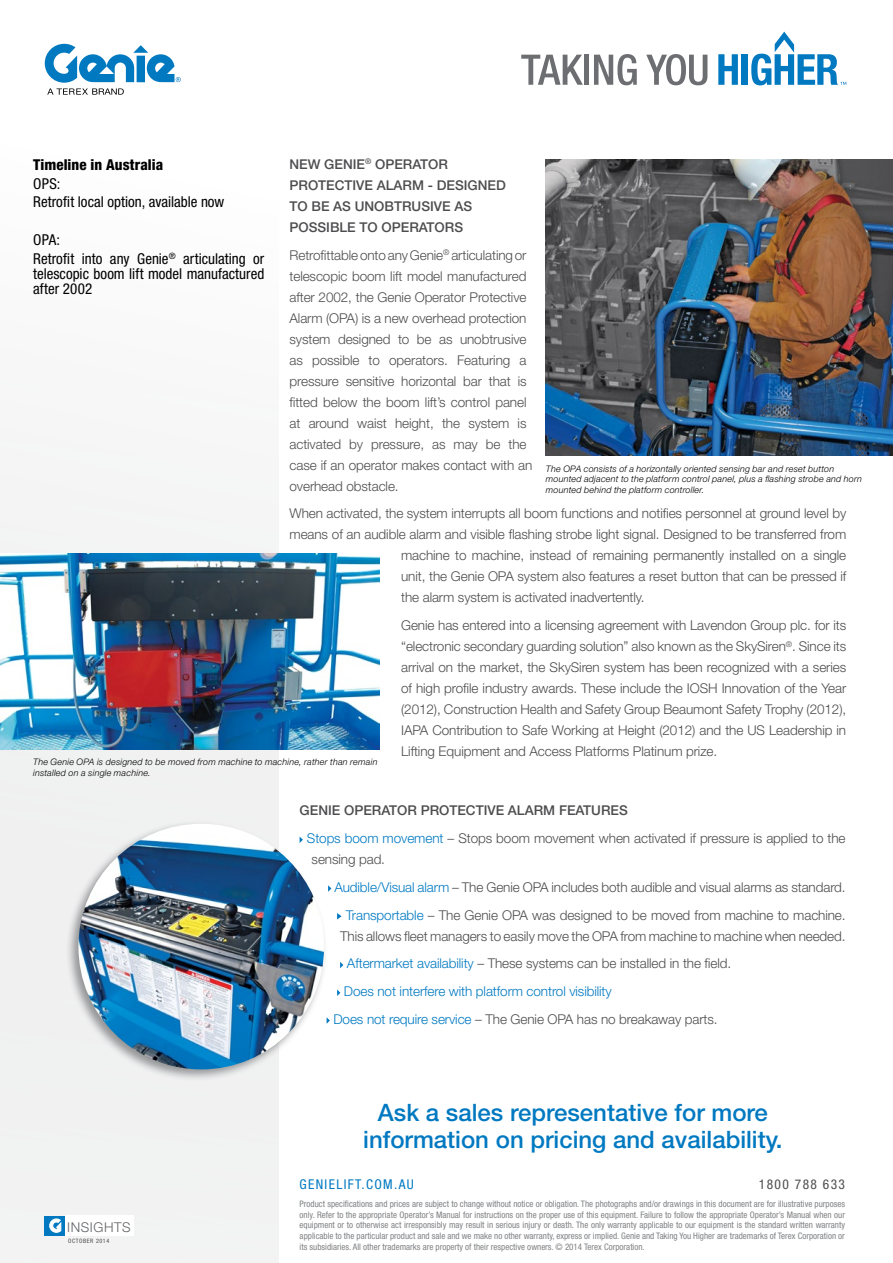
<style>
.page{position:relative;width:893px;height:1263px;background:#fff}
.page>*{position:absolute;margin:0;border:0;box-sizing:border-box;transform-origin:0 0}
.t1{font:500 24px/27px "Helvetica Neue LT Std";color:#0079c1;text-align:center}
.t2{font:condensed 15px/18.8px "Helvetica Neue LT Std";letter-spacing:.005em;color:#000}
.t3{font:800 condensed 15px "Helvetica Neue LT Std";letter-spacing:.005em;color:#000}
.t4{font:300 13.5px/21px "Helvetica Neue LT Std";letter-spacing:-.005em;color:#4d4d4f}
.t5{font:500 13.5px/21px "Helvetica Neue LT Std";color:#4d4d4f}
.t6{font:300 13.5px "Helvetica Neue LT Std";letter-spacing:-.005em;color:#0079c1}
.t7{font:condensed 13.5px "Helvetica Neue LT Std";letter-spacing:.1em;color:#0079c1}
.t8{font:condensed 13.5px "Helvetica Neue LT Std";letter-spacing:.1em;color:#4d4d4f}
.t9{font:300 13.5px "Helvetica Neue LT Std";letter-spacing:.04em;color:#636466}
.t10{font:condensed 9px/10.8px "Helvetica Neue LT Std";color:#808285;text-align:justify}
.t11{font:italic 300 9px/10.8px "Helvetica Neue LT Std";letter-spacing:.02em;color:#000}
.t12{font:condensed 6px "Helvetica Neue LT Std";letter-spacing:.1em;color:#4d4d4f}
.s1{font-weight:500}
.s2{color:#0079c1}
</style>
<div class="page">
<div style="left:0;top:0;width:279px;height:1263px;background:#f6f6f6"></div>
<svg style="left:646px;top:54px;width:61px;height:31px"></svg>
<svg style="left:521px;top:55px;width:62px;height:30px"></svg>
<div style="left:584px;top:55px;width:5px;height:30px;background:#6d6e71"></div>
<svg style="left:594px;top:54px;width:43px;height:31px"></svg>
<svg style="left:718px;top:54px;width:20px;height:31px"></svg>
<div style="left:742px;top:54px;width:6px;height:31px;background:#0079c1"></div>
<svg style="left:751px;top:32px;width:95px;height:53px"></svg>
<div style="left:45px;top:1216px;width:20px;height:20px;background:#0079c1"></div>
<div style="left:65px;top:1216px;width:69px;height:20px;background:#fff"></div>
<svg style="left:49px;top:1218px;width:12px;height:15px"></svg>
<svg style="left:45px;top:44px;width:136px;height:51px"></svg>
<svg style="left:328px;top:885px;width:3px;height:7px"></svg>
<svg style="left:337px;top:913px;width:5px;height:6px"></svg>
<svg style="left:340px;top:962px;width:3px;height:6px"></svg>
<svg style="left:337px;top:989px;width:3px;height:7px"></svg>
<svg style="left:327px;top:1017px;width:3px;height:7px"></svg>
<div style="left:65px;top:820px;width:262px;height:262px;background:#77787b;opacity:.75"></div>
<img style="left:78px;top:824px;width:246px;height:245px;border-radius:123px">
<img style="left:546px;top:159px;width:347px;height:296px">
<img style="left:0;top:553px;width:379px;height:197px">
<p class="t5" style="left:290px;top:153px;width:218px">NEW GENIE<sup>®</sup> OPERATOR<br>PROTECTIVE ALARM - DESIGNED<br>TO BE AS UNOBTRUSIVE AS<br>POSSIBLE TO OPERATORS</p>
<p class="t4" style="left:289px;top:244px;width:244px">Retrofittable onto any Genie<sup>®</sup> articulating or telescopic boom lift model manufactured after 2002, the Genie Operator Protective Alarm (OPA) is a new overhead protection system designed to be as unobtrusive as possible to operators. Featuring a pressure sensitive horizontal bar that is fitted below the boom lift’s control panel at around waist height, the system is activated by pressure, as may be the case if an operator makes contact with an overhead obstacle.</p>
<p class="t4" style="left:289px;top:503px;width:558px">When activated, the system interrupts all boom functions and notifies personnel at ground level by</p>
<p class="t4" style="left:289px;top:524px;width:558px">means of an audible alarm and visible flashing strobe light signal. Designed to be transferred from</p>
<p class="t4" style="left:401px;top:545px;width:447px">machine to machine, instead of remaining permanently installed on a single</p>
<p class="t4" style="left:401px;top:566px;width:447px">unit, the Genie OPA system also features a reset button that can be pressed if</p>
<p class="t4" style="left:401px;top:587px;width:245px">the alarm system is activated inadvertently.</p>
<p class="t4" style="left:401px;top:615px;width:447px;text-align:justify">Genie has entered into a licensing agreement with Lavendon Group plc. for its “electronic secondary guarding solution” also known as the SkySiren<sup>®</sup>. Since its arrival on the market, the SkySiren system has been recognized with a series of high profile industry awards. These include the IOSH Innovation of the Year (2012), Construction Health and Safety Group Beaumont Safety Trophy (2012), IAPA Contribution to Safe Working at Height (2012) and the US Leadership in Lifting Equipment and Access Platforms Platinum prize.</p>
<p class="t11" style="left:33px;top:756px;width:346px">The Genie OPA is designed to be moved from machine to machine, rather than remain installed on a single machine.</p>
<p class="t3" style="left:33px;top:155px;width:132px">Timeline in Australia</p>
<p class="t2" style="left:33px;top:174px;width:193px">OPS:<br>Retrofit local option, available now</p>
<p class="t2" style="left:33px;top:230px;width:233px">OPA:<br>Retrofit into any Genie<sup>®</sup> articulating or</p>
<p class="t2" style="left:33px;top:266px;width:233px;line-height:15px">telescopic boom lift model manufactured after 2002</p>
<p class="t11" style="left:546px;top:463px;width:318px">The OPA consists of a horizontally oriented sensing bar and reset button mounted adjacent to the platform control panel, plus a flashing strobe and horn mounted behind the platform controller.</p>
<p class="t4" style="left:307px;top:796px;width:540px;line-height:27.8px;text-indent:-7px"><span class="s1">GENIE OPERATOR PROTECTIVE ALARM FEATURES<br></span><span class="s2">Stops boom movement</span> – Stops boom movement when activated if pressure is applied to the</p>
<p class="t4" style="left:312px;top:848px;width:75px">sensing pad.</p>
<p class="t4" style="left:334px;top:876px;width:513px"><span class="s2">Audible/Visual alarm</span> – The Genie OPA includes both audible and visual alarms as standard.</p>
<p class="t4" style="left:346px;top:904px;width:501px"><span class="s2">Transportable</span> – The Genie OPA was designed to be moved from machine to machine.</p>
<p class="t4" style="left:340px;top:925px;width:507px">This allows fleet managers to easily move the OPA from machine to machine when needed.</p>
<p class="t4" style="left:347px;top:953px;width:386px"><span class="s2">Aftermarket availability</span> – These systems can be installed in the field.</p>
<p class="t6" style="left:344px;top:983px;width:269px">Does not interfere with platform control visibility</p>
<p class="t4" style="left:333px;top:1008px;width:386px"><span class="s2">Does not require service</span> – The Genie OPA has no breakaway parts.</p>
<p class="t9" style="left:67px;top:1218px;width:65px">INSIGHTS</p>
<p class="t12" style="left:68px;top:1237px;width:43px">OCTOBER 2014</p>
<h1 class="t1" style="left:363px;top:1099px;width:421px">Ask a sales representative for more information on pricing and availability.</h1>
<p class="t7" style="left:300px;top:1176px;width:116px">GENIELIFT.COM.AU</p>
<p class="t10" style="left:300px;top:1198px;width:547px">Product specifications and prices are subject to change without notice or obligation. The photographs and/or drawings in this document are for illustrative purposes only. Refer to the appropriate Operator’s Manual for instructions on the proper use of this equipment. Failure to follow the appropriate Operator’s Manual when our equipment or to otherwise act irresponsibly may result in serious injury or death. The only warranty applicable to our equipment is the standard written warranty applicable to the particular product and sale and we make no other warranty, express or implied. Genie and Taking You Higher are trademarks of Terex Corporation or its subsidiaries. All other trademarks are property of their respective owners. © 2014 Terex Corporation.</p>
<p class="t8" style="left:759px;top:1176px;width:88px">1800 788 633</p>
</div>
